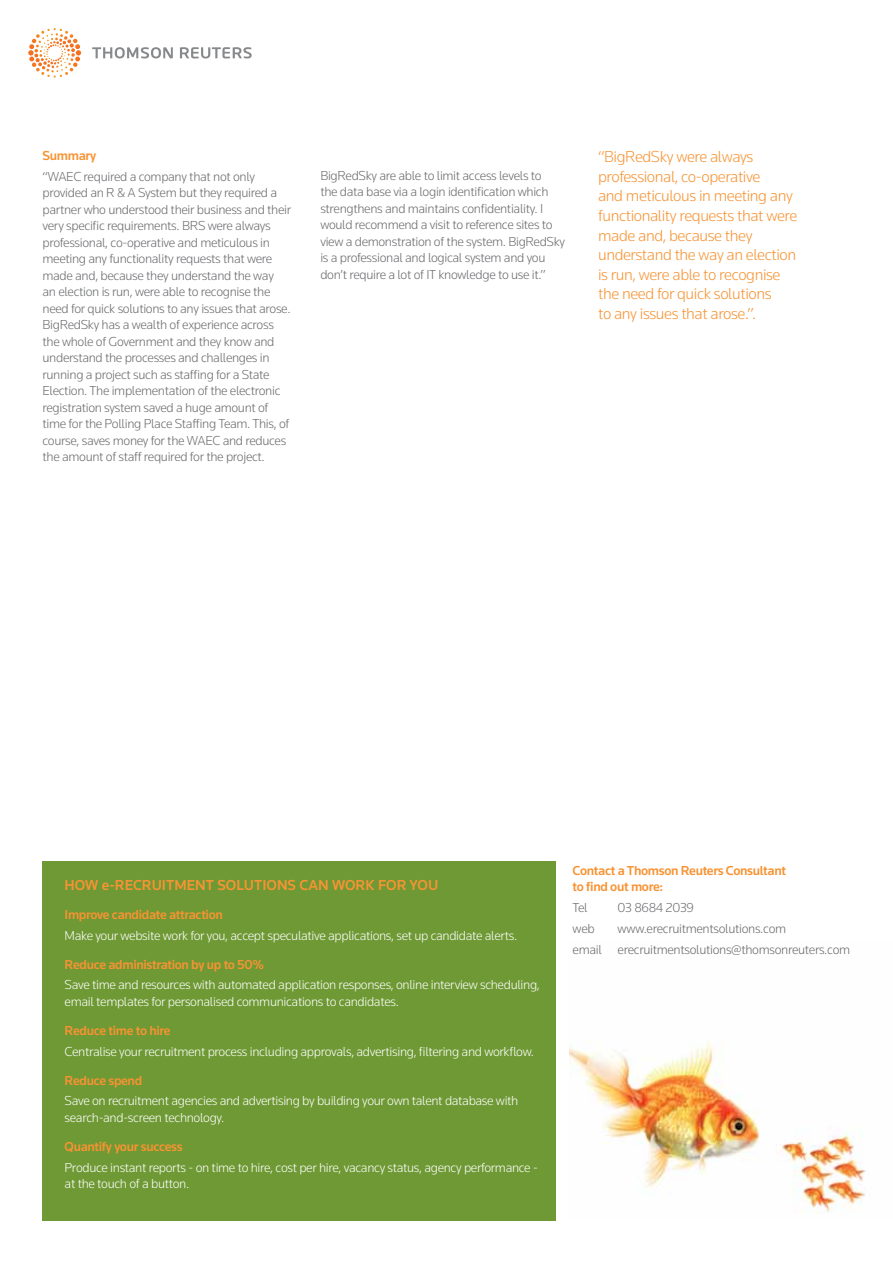
<style>
.page{position:relative;width:893px;height:1263px;background:#fff}
.page>*{position:absolute;margin:0;border:0;box-sizing:border-box;transform-origin:0 0}
.t1{font:300 16.5px/19.5px "Knowledge";letter-spacing:-.025em;color:#f79333}
.t2{font:500 15px "Knowledge";color:#f79333}
.t3{font:300 13.5px/16.5px "Knowledge";letter-spacing:-.025em;color:#696a6d}
.t4{font:300 13.5px/16.5px "Knowledge";letter-spacing:-.025em;color:#fff}
.t5{font:500 13.5px/16.5px "Knowledge";letter-spacing:-.025em;color:#f79333}
</style>
<div class="page">
<img style="left:570px;top:1041px;width:296px;height:172px">
<svg style="left:92px;top:47px;width:160px;height:12px"></svg>
<svg style="left:28px;top:28px;width:53px;height:47px"></svg>
<div style="left:43px;top:861px;width:513px;height:359px;background:#6e9934"></div>
<p class="t5" style="left:43px;top:147px;width:55px">Summary</p>
<p class="t3" style="left:43px;top:168px;width:250px">“WAEC required a company that not only provided an R &amp; A System but they required a partner who understood their business and their very specific requirements. BRS were always professional, co-operative and meticulous in meeting any functionality requests that were made and, because they understand the way<br>an election is run, were able to recognise the need for quick solutions to any issues that arose.<br>BigRedSky has a wealth of experience across the whole of Government and they know and understand the processes and challenges in running a project such as staffing for a State Election. The implementation of the electronic registration system saved a huge amount of time for the Polling Place Staffing Team. This, of course, saves money for the WAEC and reduces the amount of staff required for the project.</p>
<p class="t3" style="left:320px;top:167px;width:246px">BigRedSky are able to limit access levels to<br>the data base via a login identification which strengthens and maintains confidentiality. I would recommend a visit to reference sites to view a demonstration of the system. BigRedSky is a professional and logical system and you don’t require a lot of IT knowledge to use it.”</p>
<p class="t1" style="left:598px;top:147px;width:201px">“BigRedSky were always professional, co-operative<br>and meticulous in meeting any functionality requests that were made and, because they understand the way an election is run, were able to recognise the need for quick solutions<br>to any issues that arose.”.</p>
<p class="t2" style="left:65px;top:875px;width:375px">how e-recruitment solutions can work for you</p>
<p class="t5" style="left:65px;top:906px;width:160px">Improve candidate attraction</p>
<p class="t4" style="left:65px;top:926px;width:454px">Make your website work for you, accept speculative applications, set up candidate alerts.</p>
<p class="t5" style="left:65px;top:955px;width:201px">Reduce administration by up to 50%</p>
<p class="t4" style="left:65px;top:976px;width:477px">Save time and resources with automated application responses, online interview scheduling, email templates for personalised communications to candidates.</p>
<p class="t5" style="left:65px;top:1022px;width:108px">Reduce time to hire</p>
<p class="t4" style="left:65px;top:1042px;width:471px">Centralise your recruitment process including approvals, advertising, filtering and workflow.</p>
<p class="t5" style="left:65px;top:1071px;width:79px">Reduce spend</p>
<p class="t4" style="left:65px;top:1092px;width:455px">Save on recruitment agencies and advertising by building your own talent database with search-and-screen technology.</p>
<p class="t5" style="left:65px;top:1138px;width:120px">Quantify your success</p>
<p class="t4" style="left:65px;top:1158px;width:475px">Produce instant reports - on time to hire, cost per hire, vacancy status, agency performance - at the touch of a button.</p>
<p class="t5" style="left:573px;top:862px;width:215px">Contact a Thomson Reuters Consultant to find out more:</p>
<p class="t3" style="left:573px;top:899px;width:17px">Tel</p>
<p class="t3" style="left:618px;top:899px;width:78px">03 8684 2039</p>
<p class="t3" style="left:573px;top:920px;width:24px">web</p>
<p class="t3" style="left:573px;top:918px;width:279px;line-height:20.7px;text-indent:45px">www.erecruitmentsolutions.com<br>email erecruitmentsolutions@thomsonreuters.com</p>
</div>
